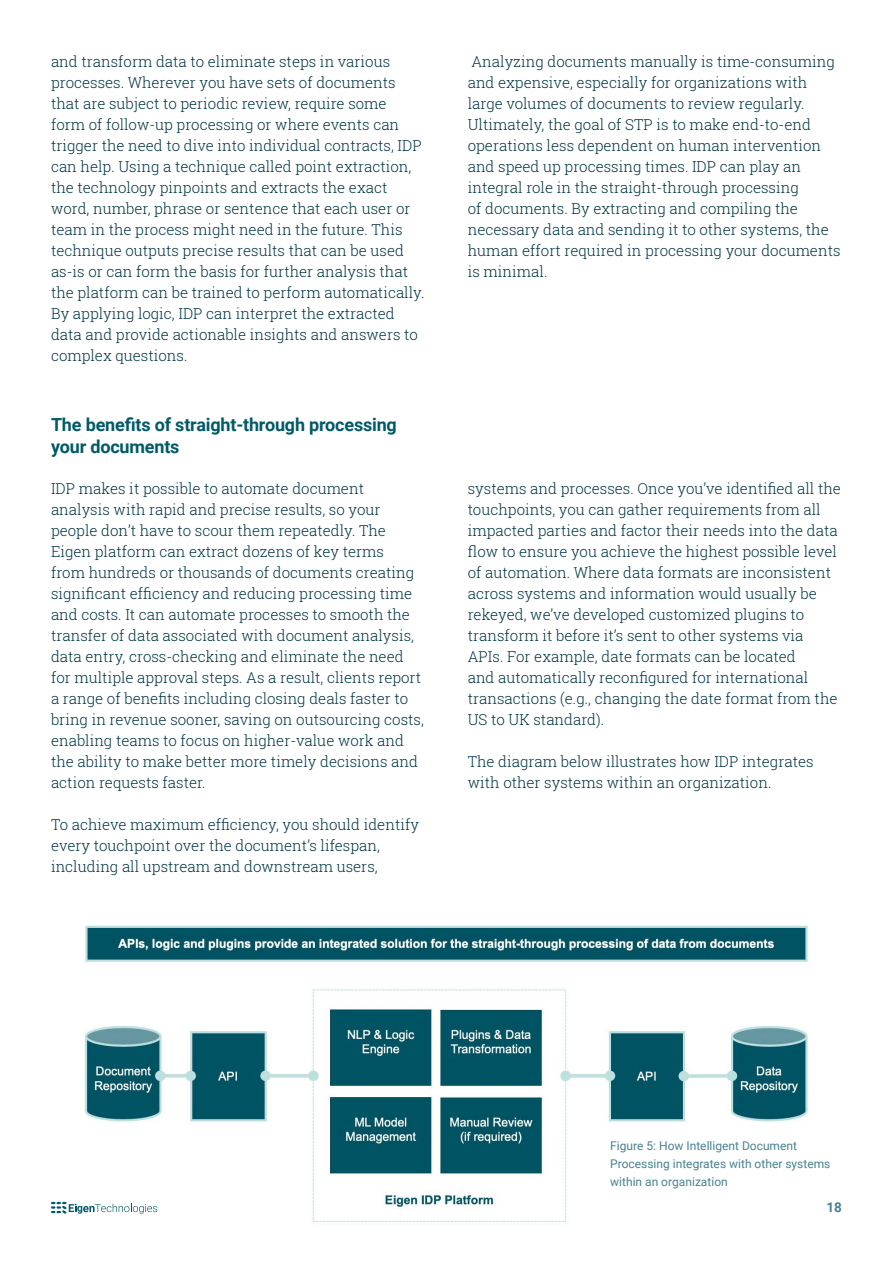
<style>
.page{position:relative;width:893px;height:1263px;background:#fff}
.page>*{position:absolute;margin:0;border:0;box-sizing:border-box;transform-origin:0 0}
.t1{font:700 18px/21.6px "Roboto";letter-spacing:-.01em;color:#005a68}
.t2{font:300 15px/21px "Roboto Slab";color:#003541}
.t3{font:700 13.5px "Roboto";color:#488291}
.t4{font:12px/18px "Roboto";color:#488291}
</style>
<div class="page">
<img style="left:52px;top:925px;width:756px;height:298px">
<svg style="left:51px;top:1202px;width:106px;height:12px"></svg>
<p class="t2" style="left:51px;top:50px;width:375px">and transform data to eliminate steps in various processes. Wherever you have sets of documents that are subject to periodic review, require some form of follow-up processing or where events can trigger the need to dive into individual contracts, IDP can help. Using a technique called point extraction, the technology pinpoints and extracts the exact word, number, phrase or sentence that each user or team in the process might need in the future. This technique outputs precise results that can be used as-is or can form the basis for further analysis that the platform can be trained to perform automatically.<br>By applying logic, IDP can interpret the extracted data and provide actionable insights and answers to complex questions.</p>
<p class="t2" style="left:468px;top:50px;width:374px">Analyzing documents manually is time-consuming and expensive, especially for organizations with large volumes of documents to review regularly.<br>Ultimately, the goal of STP is to make end-to-end operations less dependent on human intervention and speed up processing times. IDP can play an integral role in the straight-through processing<br>of documents. By extracting and compiling the necessary data and sending it to other systems, the human effort required in processing your documents is minimal.</p>
<p class="t1" style="left:51px;top:413px;width:347px">The benefits of straight-through processing your documents</p>
<p class="t2" style="left:51px;top:477px;width:374px">IDP makes it possible to automate document analysis with rapid and precise results, so your people don’t have to scour them repeatedly. The Eigen platform can extract dozens of key terms<br>from hundreds or thousands of documents creating significant efficiency and reducing processing time and costs. It can automate processes to smooth the transfer of data associated with document analysis, data entry, cross-checking and eliminate the need for multiple approval steps. As a result, clients report a range of benefits including closing deals faster to bring in revenue sooner, saving on outsourcing costs, enabling teams to focus on higher-value work and the ability to make better more timely decisions and action requests faster.</p>
<p class="t2" style="left:51px;top:813px;width:369px">To achieve maximum efficiency, you should identify every touchpoint over the document’s lifespan, including all upstream and downstream users,</p>
<p class="t2" style="left:468px;top:477px;width:375px">systems and processes. Once you’ve identified all the touchpoints, you can gather requirements from all impacted parties and factor their needs into the data flow to ensure you achieve the highest possible level of automation. Where data formats are inconsistent across systems and information would usually be rekeyed, we’ve developed customized plugins to transform it before it’s sent to other systems via APIs. For example, date formats can be located<br>and automatically reconfigured for international transactions (e.g., changing the date format from the US to UK standard).</p>
<p class="t2" style="left:468px;top:750px;width:347px">The diagram below illustrates how IDP integrates with other systems within an organization.</p>
<p class="t4" style="left:610px;top:1136px;width:222px">Figure 5: How Intelligent Document<br>Processing integrates with other systems within an organization</p>
<p class="t3" style="left:826px;top:1198px;width:17px">18</p>
</div>
